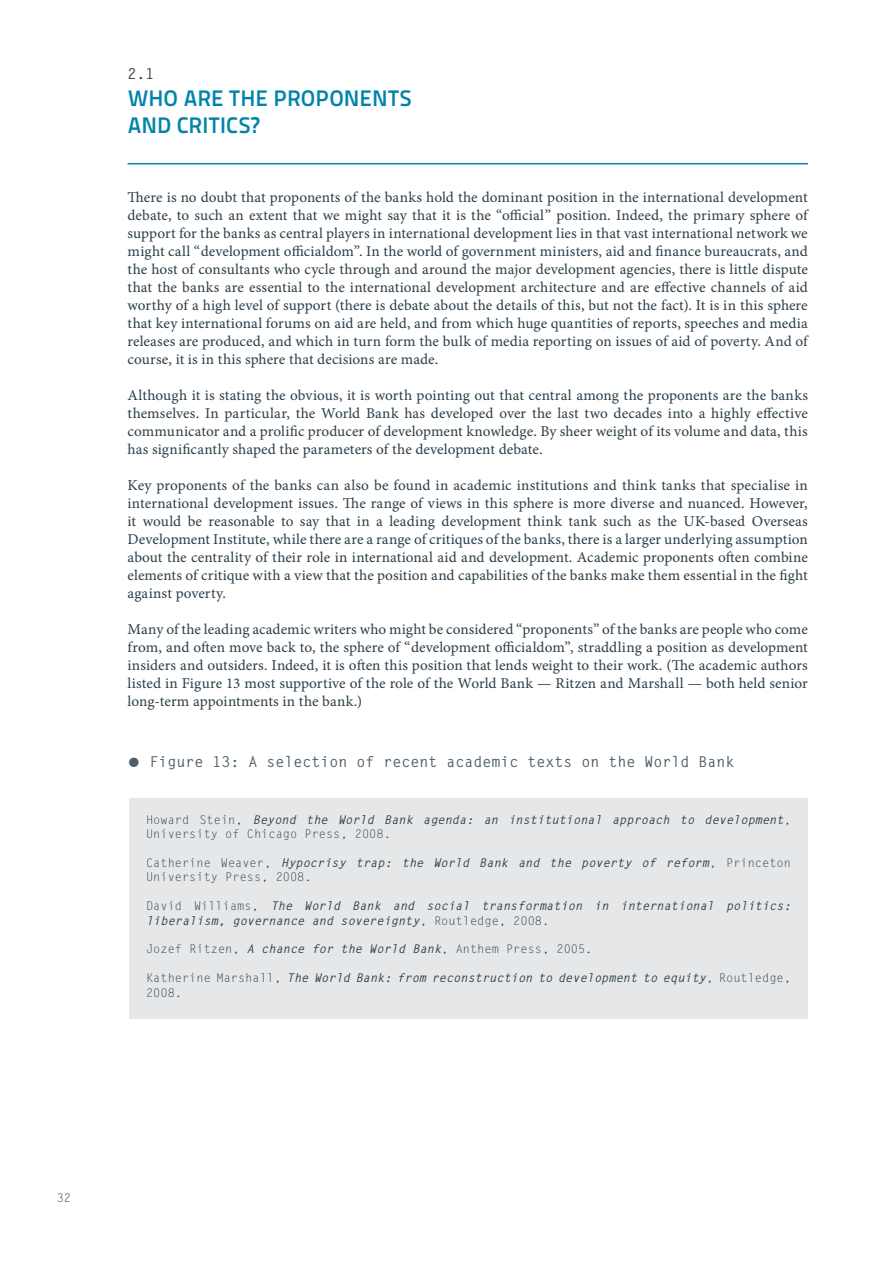
<style>
.page{position:relative;width:893px;height:1263px;background:#fff}
.page>*{position:absolute;margin:0;border:0;box-sizing:border-box;transform-origin:0 0}
.t1{font:22.5px/27px "Titillium Maps 26 L 750 wt";letter-spacing:.005em;color:#0083aa}
.t2{font:15px/18px "Minion Pro Capt";letter-spacing:.005em;color:#2f404b;text-align:justify}
.t3{font:700 15px "Letter Gothic Std";color:#4d5f6b}
.t4{font:700 15px "Letter Gothic Std";color:#2f404b}
.t5{font:italic 700 12px/14.4px "Letter Gothic Std";color:#2f404b}
.t6{font:12px/14.4px "Letter Gothic Std";color:#2f404b}
.s1{font-weight:400;font-style:normal}
.s2{font-weight:700;font-style:italic}
</style>
<div class="page">
<hr style="left:128px;top:163px;width:680px;height:1px;background:#0083aa">
<div style="left:129px;top:798px;width:679px;height:220px;background:#e6e7e8"></div>
<p class="t4" style="left:128px;top:65px;width:28px">2.1</p>
<h1 class="t1" style="left:128px;top:83px;width:285px">WHO ARE THE PROPONENTS<br>AND CRITICS?</h1>
<p class="t2" style="left:128px;top:188px;width:682px">There is no doubt that proponents of the banks hold the dominant position in the international development debate, to such an extent that we might say that it is the “official” position. Indeed, the primary sphere of support for the banks as central players in international development lies in that vast international network we might call “development officialdom”. In the world of government ministers, aid and finance bureaucrats, and the host of consultants who cycle through and around the major development agencies, there is little dispute that the banks are essential to the international development architecture and are effective channels of aid worthy of a high level of support (there is debate about the details of this, but not the fact). It is in this sphere that key international forums on aid are held, and from which huge quantities of reports, speeches and media releases are produced, and which in turn form the bulk of media reporting on issues of aid of poverty. And of course, it is in this sphere that decisions are made.</p>
<p class="t2" style="left:128px;top:386px;width:682px">Although it is stating the obvious, it is worth pointing out that central among the proponents are the banks themselves. In particular, the World Bank has developed over the last two decades into a highly effective communicator and a prolific producer of development knowledge. By sheer weight of its volume and data, this has significantly shaped the parameters of the development debate.</p>
<p class="t2" style="left:128px;top:476px;width:682px">Key proponents of the banks can also be found in academic institutions and think tanks that specialise in international development issues. The range of views in this sphere is more diverse and nuanced. However, it would be reasonable to say that in a leading development think tank such as the UK-based Overseas Development Institute, while there are a range of critiques of the banks, there is a larger underlying assumption about the centrality of their role in international aid and development. Academic proponents often combine elements of critique with a view that the position and capabilities of the banks make them essential in the fight against poverty.</p>
<p class="t2" style="left:128px;top:620px;width:682px">Many of the leading academic writers who might be considered “proponents” of the banks are people who come from, and often move back to, the sphere of “development officialdom”, straddling a position as development insiders and outsiders. Indeed, it is often this position that lends weight to their work. (The academic authors listed in Figure 13 most supportive of the role of the World Bank — Ritzen and Marshall — both held senior long-term appointments in the bank.)</p>
<p class="t3" style="left:128px;top:752px;width:609px">● Figure 13: A selection of recent academic texts on the World Bank</p>
<p class="t5" style="left:146px;top:812px;width:646px"><span class="s1">Howard Stein,</span> Beyond the World Bank agenda: an institutional approach to development<span class="s1">,<br>University of Chicago Press, 2008.</span></p>
<p class="t6" style="left:146px;top:856px;width:646px">Catherine Weaver, <span class="s2">Hypocrisy trap: the World Bank and the poverty of reform</span>, Princeton<br>University Press, 2008.</p>
<p class="t5" style="left:146px;top:899px;width:646px"><span class="s1">David Williams,</span> The World Bank and social transformation in international politics: liberalism, governance and sovereignty<span class="s1">, Routledge, 2008.</span></p>
<p class="t6" style="left:146px;top:942px;width:448px">Jozef Ritzen, <span class="s2">A chance for the World Bank</span>, Anthem Press, 2005.</p>
<p class="t5" style="left:146px;top:971px;width:646px"><span class="s1">Katherine Marshall,</span> The World Bank: from reconstruction to development to equity<span class="s1">, Routledge,<br>2008.</span></p>
<p class="t6" style="left:57px;top:1191px;width:16px">32</p>
</div>
